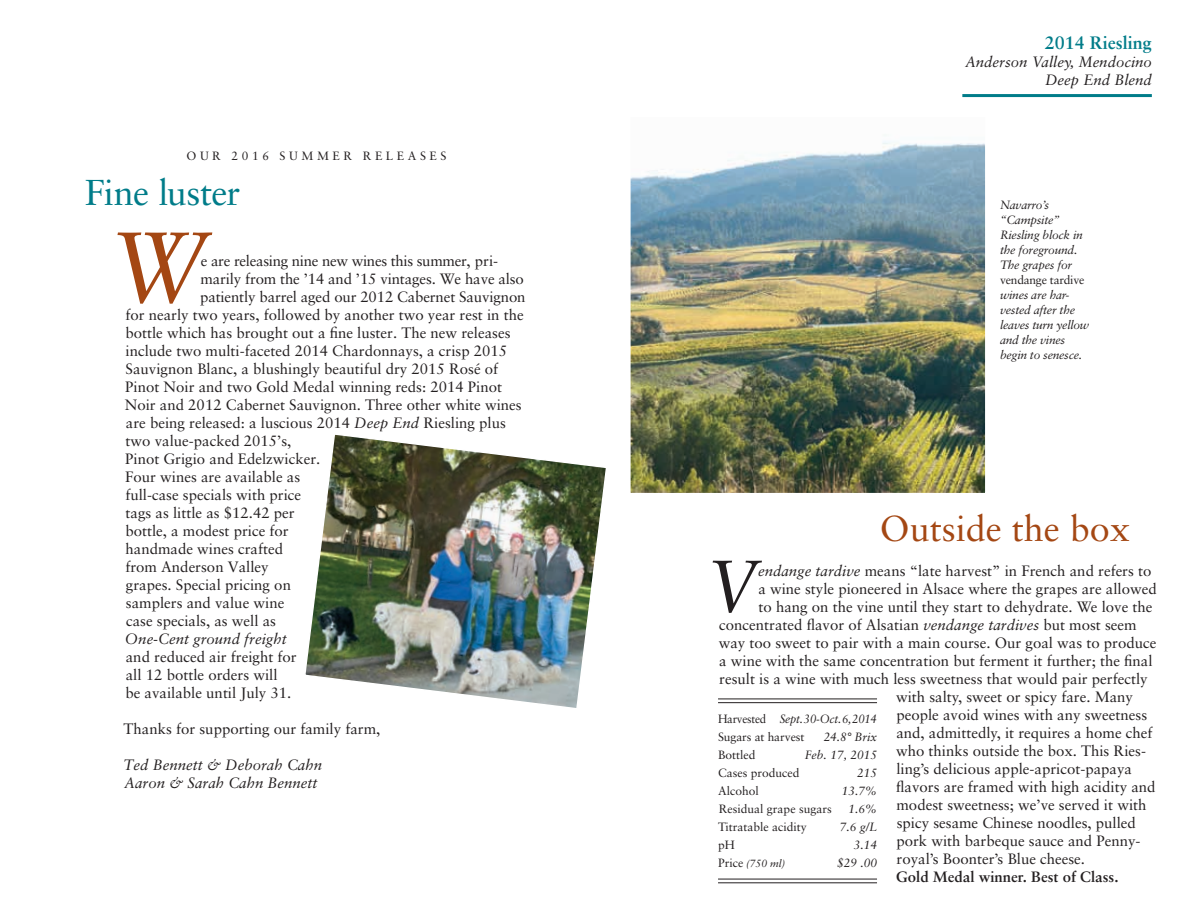
<style>
.page{position:relative;width:1188px;height:918px;background:#fff}
.page>*{position:absolute;margin:0;border:0;box-sizing:border-box;transform-origin:0 0}
.t1{font:italic 99.9px "Sabon";color:#a44713}
.t2{font:italic 73.2px "Sabon";color:#231f20}
.t3{font:36px "Sabon";color:#a44713}
.t4{font:36px "Sabon";letter-spacing:-.02em;color:#007c89}
.t5{font:700 18px "Sabon";color:#007c89}
.t6{font:15px/18px "Sabon";color:#231f20}
.t7{font:italic 15px/18px "Sabon";color:#231f20}
.t8{font:15px "Sabon";letter-spacing:-.02em;color:#231f20}
.t9{font:700 15px "Sabon";color:#231f20}
.t10{font:italic 12px/15px "Sabon";letter-spacing:-.02em;color:#231f20}
.t11{font:12px "Sabon";color:#231f20}
.t12{font:12px/18px "Sabon";color:#231f20;scale:.95 1}
.t13{font:12px "Sabon";letter-spacing:.3em;color:#231f20}
.t14{font:12px "Sabon";letter-spacing:-.02em;color:#231f20}
.t15{font:italic 12px "Sabon";color:#231f20}
.t16{font:italic 10.5px "Sabon";color:#231f20}
.s1{font-style:italic}
.s2{font-style:normal;font-size:12px}
</style>
<div class="page">
<img style="left:305px;top:434px;width:301px;height:274px">
<img style="left:632px;top:141px;width:352px;height:350px">
<div style="left:629px;top:114px;width:358px;height:380px;border:2px solid #fff"></div>
<hr style="left:962px;top:94px;width:190px;height:3px;background:#007c89">
<hr style="left:718px;top:699px;width:159px;height:1px;background:#231f20">
<hr style="left:718px;top:702px;width:159px;height:1px;background:#231f20">
<hr style="left:718px;top:879px;width:159px;height:1px;background:#231f20">
<hr style="left:718px;top:882px;width:159px;height:1px;background:#231f20">
<p class="t13" style="left:186px;top:149px;width:262px">OUR 2016 SUMMER RELEASES</p>
<h3 class="t4" style="left:85px;top:171px;width:157px">Fine luster</h3>
<h1 class="t1" style="left:107px;top:210px;width:101px">W</h1>
<p class="t8" style="left:201px;top:252px;width:299px">e are releasing nine new wines this summer, pri-</p>
<p class="t6" style="left:200px;top:270px;width:325px">marily from the ’14 and ’15 vintages. We have also</p>
<p class="t6" style="left:200px;top:288px;width:327px">patiently barrel aged our 2012 Cabernet Sauvignon</p>
<p class="t6" style="left:125px;top:306px;width:400px">for nearly two years, followed by another two year rest in the</p>
<p class="t6" style="left:125px;top:324px;width:387px">bottle which has brought out a fine luster. The new releases</p>
<p class="t6" style="left:126px;top:342px;width:383px">include two multi-faceted 2014 Chardonnays, a crisp 2015</p>
<p class="t6" style="left:126px;top:360px;width:374px">Sauvignon Blanc, a blushingly beautiful dry 2015 Rosé of</p>
<p class="t6" style="left:125px;top:378px;width:378px">Pinot Noir and two Gold Medal winning reds: 2014 Pinot</p>
<p class="t6" style="left:125px;top:396px;width:398px">Noir and 2012 Cabernet Sauvignon. Three other white wines</p>
<p class="t6" style="left:126px;top:414px;width:382px">are being released: a luscious 2014 <span class="s1">Deep End</span> Riesling plus</p>
<p class="t6" style="left:126px;top:432px;width:167px">two value-packed 2015’s,</p>
<p class="t6" style="left:125px;top:450px;width:197px">Pinot Grigio and Edelzwicker.</p>
<p class="t6" style="left:125px;top:468px;width:177px">Four wines are available as</p>
<p class="t6" style="left:125px;top:486px;width:177px">full-case specials with price</p>
<p class="t6" style="left:126px;top:504px;width:171px">tags as little as $12.42 per</p>
<p class="t6" style="left:125px;top:522px;width:165px">bottle, a modest price for</p>
<p class="t6" style="left:126px;top:540px;width:159px">handmade wines crafted</p>
<p class="t6" style="left:125px;top:558px;width:145px">from Anderson Valley</p>
<p class="t6" style="left:126px;top:576px;width:167px">grapes. Special pricing on</p>
<p class="t6" style="left:126px;top:594px;width:160px">samplers and value wine</p>
<p class="t6" style="left:126px;top:612px;width:152px">case specials, as well as</p>
<p class="t7" style="left:125px;top:630px;width:163px">One-Cent ground freight</p>
<p class="t6" style="left:125px;top:648px;width:173px">and reduced air freight for all 12 bottle orders will<br>be available until July 31.</p>
<p class="t6" style="left:124px;top:720px;width:258px">Thanks for supporting our family farm,</p>
<p class="t7" style="left:124px;top:756px;width:200px">Ted Bennett &amp; Deborah Cahn<br>Aaron &amp; Sarah Cahn Bennett</p>
<p class="t5" style="left:1045px;top:32px;width:109px">2014 Riesling</p>
<p class="t7" style="left:965px;top:53px;width:188px;text-align:right">Anderson Valley, Mendocino<br>Deep End Blend</p>
<p class="t10" style="left:1000px;top:198px;width:84px">Navarro’s “Campsite”<br>Riesling block in the foreground.<br>The grapes for</p>
<p class="t14" style="left:1000px;top:273px;width:86px">vendange tardive</p>
<p class="t10" style="left:1000px;top:288px;width:91px">wines are har&shy;vested after the leaves turn yellow and the vines begin to senesce.</p>
<h3 class="t3" style="left:880px;top:507px;width:252px">Outside the box</h3>
<h2 class="t2" style="left:705px;top:544px;width:54px">V</h2>
<p class="t6" style="left:758px;top:561px;width:395px"><span class="s1">endange tardive</span> means “late harvest” in French and refers to</p>
<p class="t6" style="left:758px;top:579px;width:400px">a wine style pioneered in Alsace where the grapes are allowed</p>
<p class="t6" style="left:759px;top:597px;width:395px">to hang on the vine until they start to dehydrate. We love the</p>
<p class="t6" style="left:719px;top:615px;width:419px">concentrated flavor of Alsatian <span class="s1">vendange tardives</span> but most seem</p>
<p class="t6" style="left:719px;top:633px;width:439px">way too sweet to pair with a main course. Our goal was to produce</p>
<p class="t6" style="left:719px;top:651px;width:435px">a wine with the same concentration but ferment it further; the final</p>
<p class="t6" style="left:719px;top:669px;width:430px">result is a wine with much less sweetness that would pair perfectly</p>
<p class="t6" style="left:896px;top:687px;width:238px">with salty, sweet or spicy fare. Many</p>
<p class="t6" style="left:896px;top:705px;width:252px">people avoid wines with any sweetness</p>
<p class="t6" style="left:896px;top:723px;width:258px">and, admittedly, it requires a home chef</p>
<p class="t6" style="left:896px;top:741px;width:252px">who thinks outside the box. This Ries-</p>
<p class="t6" style="left:896px;top:759px;width:237px">ling’s delicious apple-apricot-papaya</p>
<p class="t6" style="left:896px;top:777px;width:261px">flavors are framed with high acidity and</p>
<p class="t6" style="left:897px;top:795px;width:251px">modest sweetness; we’ve served it with</p>
<p class="t6" style="left:897px;top:813px;width:241px">spicy sesame Chinese noodles, pulled</p>
<p class="t6" style="left:896px;top:831px;width:246px">pork with barbeque sauce and Penny-</p>
<p class="t6" style="left:897px;top:849px;width:190px">royal’s Boonter’s Blue cheese.</p>
<p class="t9" style="left:896px;top:867px;width:224px">Gold Medal winner. Best of Class.</p>
<p class="t12" style="left:718px;top:710px;width:169px">Harvested <span class="s1">Sept. 30-Oct. 6, 2014<br></span>Sugars at harvest</p>
<p class="t10" style="left:824px;top:729px;width:55px">24.8° Brix</p>
<p class="t11" style="left:718px;top:747px;width:39px">Bottled</p>
<p class="t15" style="left:805px;top:748px;width:74px">Feb. 17, 2015</p>
<p class="t11" style="left:718px;top:765px;width:83px">Cases produced</p>
<p class="t10" style="left:857px;top:765px;width:22px">215</p>
<p class="t11" style="left:718px;top:783px;width:42px">Alcohol</p>
<p class="t10" style="left:842px;top:783px;width:37px">13.7%</p>
<p class="t11" style="left:719px;top:801px;width:114px">Residual grape sugars</p>
<p class="t10" style="left:848px;top:801px;width:30px">1.6%</p>
<p class="t11" style="left:718px;top:819px;width:90px">Titratable acidity</p>
<p class="t10" style="left:840px;top:819px;width:39px">7.6 g/L</p>
<p class="t11" style="left:718px;top:837px;width:18px">pH</p>
<p class="t10" style="left:854px;top:837px;width:25px">3.14</p>
<p class="t16" style="left:718px;top:857px;width:69px"><span class="s2">Price</span> (750 ml)</p>
<p class="t10" style="left:837px;top:855px;width:42px">$29 .00</p>
</div>
